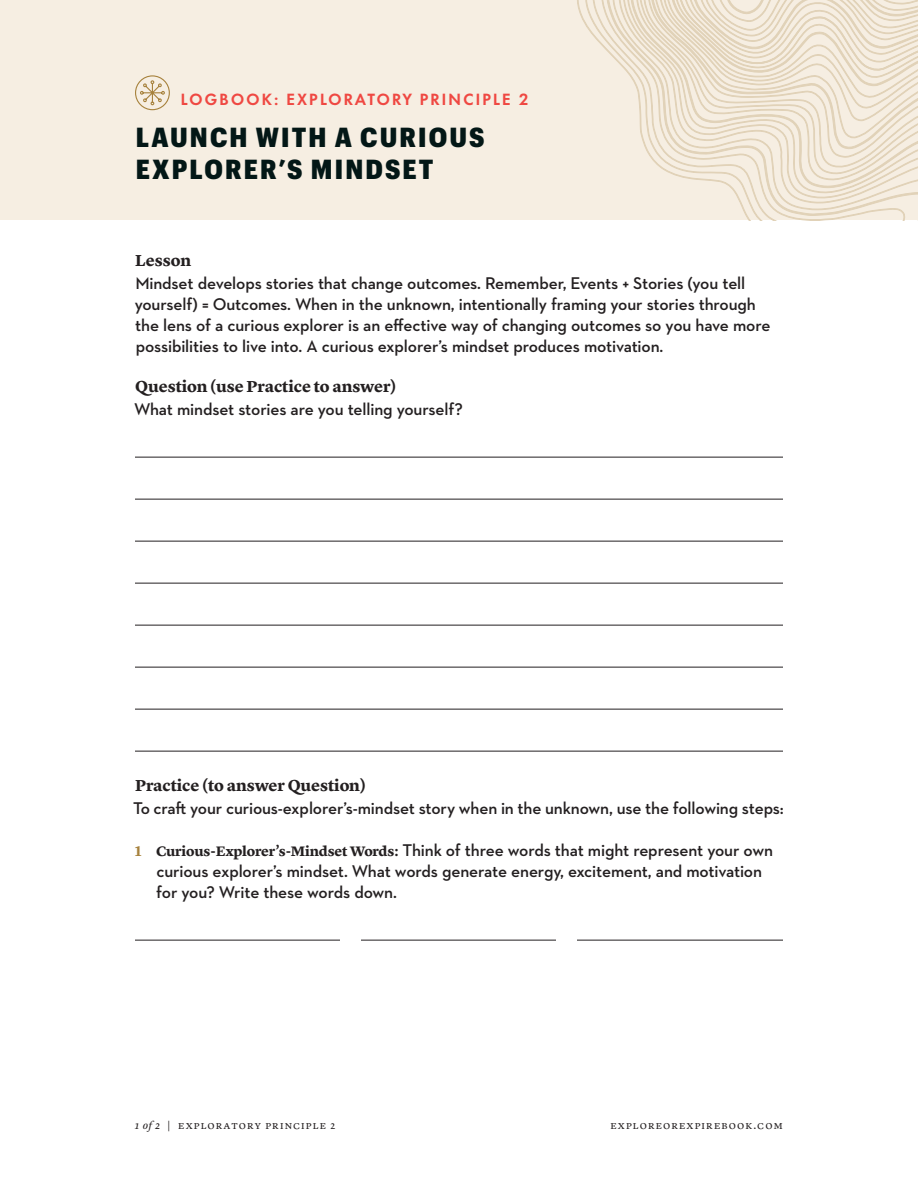
<style>
.page{position:relative;width:918px;height:1188px;background:#fff}
.page>*{position:absolute;margin:0;border:0;box-sizing:border-box;transform-origin:0 0}
.t1{font:900 27px/31.5px "Graphik Compact";letter-spacing:.08em;color:#031716}
.t2{font:600 17.25px/21px "Neutraface 2 Text";letter-spacing:-.01em;color:#231f20}
.t3{font:700 16.5px "Lyon Text";color:#231f20}
.t4{font:700 15px "Futura Now Text";letter-spacing:.11em;color:#ef4842}
.t5{font:11.25px "Lyon Text";letter-spacing:.1em;color:#231f20}
.s1{font-family:"Lyon Text";font-weight:700;font-size:14.7px;color:#a7823d}
.s2{font-family:"Lyon Text";font-weight:700;font-size:14.25px}
.s3{font-style:italic}
</style>
<div class="page">
<div style="left:0;top:0;width:918px;height:220px;background:#f6eee2"></div>
<svg style="left:872px;top:158px;width:33px;height:62px"></svg>
<svg style="left:592px;top:0;width:280px;height:220px"></svg>
<svg style="left:648px;top:0;width:270px;height:158px"></svg>
<hr style="left:135px;top:457px;width:648px;height:1px;background:#231f20">
<hr style="left:135px;top:499px;width:648px;height:1px;background:#231f20">
<hr style="left:135px;top:541px;width:648px;height:1px;background:#231f20">
<hr style="left:135px;top:583px;width:648px;height:1px;background:#231f20">
<hr style="left:135px;top:625px;width:648px;height:1px;background:#231f20">
<hr style="left:135px;top:667px;width:648px;height:1px;background:#231f20">
<hr style="left:135px;top:709px;width:648px;height:1px;background:#231f20">
<hr style="left:135px;top:751px;width:648px;height:1px;background:#231f20">
<hr style="left:135px;top:940px;width:648px;height:1px;background:#231f20">
<svg style="left:135px;top:75px;width:35px;height:36px"></svg>
<div style="left:340px;top:924px;width:22px;height:32px;background:#fff"></div>
<div style="left:556px;top:924px;width:22px;height:32px;background:#fff"></div>
<p class="t4" style="left:181px;top:87px;width:349px">LOGBOOK: EXPLORATORY PRINCIPLE 2</p>
<h1 class="t1" style="left:136px;top:119px;width:350px">LAUNCH WITH A CURIOUS<br>EXPLORER’S MINDSET</h1>
<p class="t3" style="left:135px;top:248px;width:58px">Lesson</p>
<p class="t2" style="left:135px;top:272px;width:637px">Mindset develops stories that change outcomes. Remember, Events + Stories (you tell yourself) = Outcomes. When in the unknown, intentionally framing your stories through the lens of a curious explorer is an effective way of changing outcomes so you have more possibilities to live into. A curious explorer’s mindset produces motivation.</p>
<p class="t3" style="left:135px;top:374px;width:263px">Question (use Practice to answer)</p>
<p class="t2" style="left:134px;top:398px;width:330px">What mindset stories are you telling yourself?</p>
<p class="t3" style="left:135px;top:773px;width:232px">Practice (to answer Question)</p>
<p class="t2" style="left:133px;top:797px;width:652px">To craft your curious-explorer’s-mindset story when in the unknown, use the following steps:</p>
<p class="t2" style="left:156px;top:839px;width:618px;text-indent:-22px"><span class="s1">1</span> <span class="s2">Curious-Explorer’s-Mindset Words:</span> Think of three words that might represent your own curious explorer’s mindset. What words generate energy, excitement, and motivation for you? Write these words down.</p>
<p class="t5" style="left:135px;top:1116px;width:202px"><span class="s3">1 of 2</span> | Exploratory Principle 2</p>
<p class="t5" style="left:610px;top:1116px;width:174px">exploreorexpirebook.com</p>
</div>
